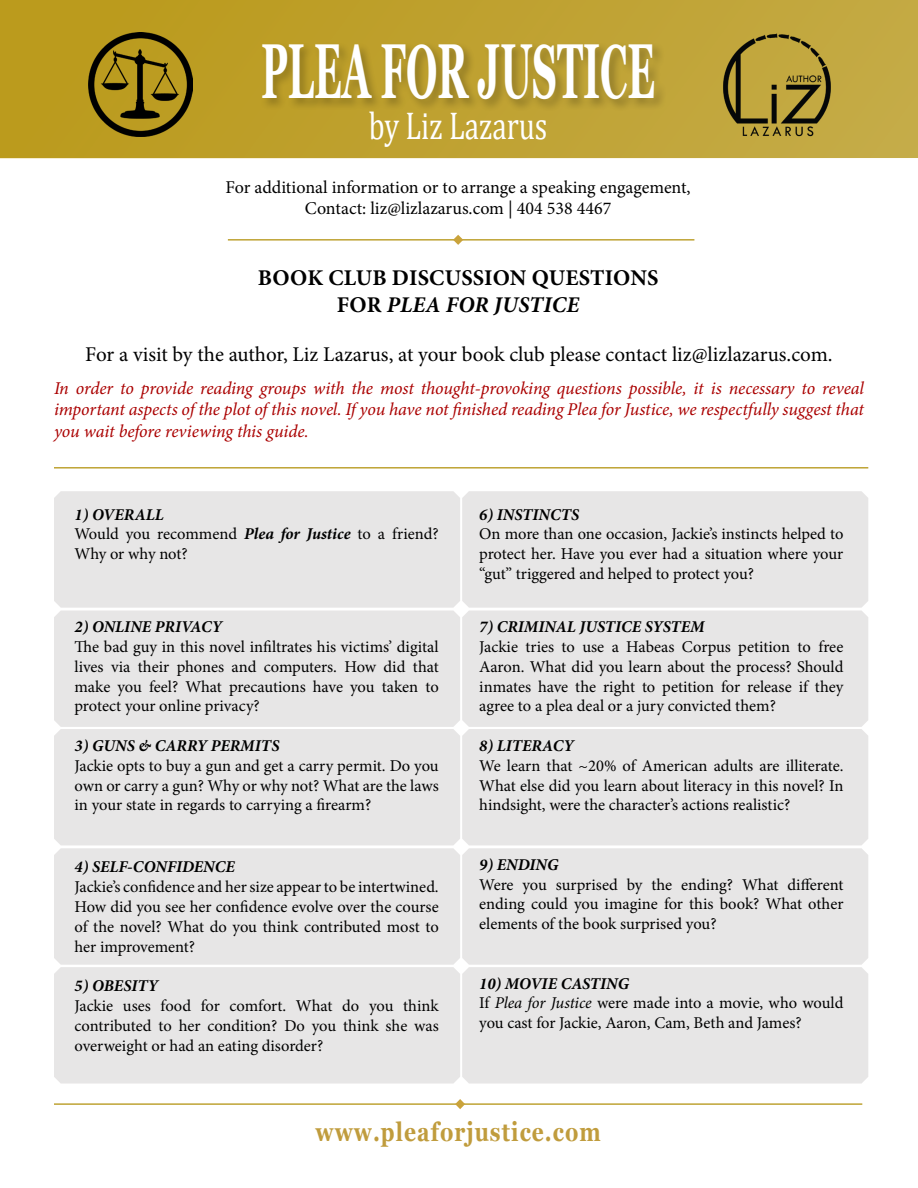
<style>
.page{position:relative;width:918px;height:1188px;background:#fff}
.page>*{position:absolute;margin:0;border:0;box-sizing:border-box;transform-origin:0 0}
.t1{font:700 78px "Georgia";color:#fff;scale:.49 1}
.t2{font:39px "Cambria";color:#fff;scale:.75 1}
.t3{font:700 26.25px "Georgia";letter-spacing:.05em;color:#c09c3d;scale:.8 1}
.t4{font:700 22.5px "Minion Pro";letter-spacing:.01em;color:#000}
.t5{font:italic 700 22.5px "Minion Pro";letter-spacing:.01em;color:#000}
.t6{font:21px "Minion Pro";color:#000}
.t7{font:italic 18px/21.6px "Minion Pro";letter-spacing:-.005em;color:#a00;text-align:justify}
.t8{font:18px "Minion Pro";color:#000}
.t9{font:16.5px/19.8px "Minion Pro";letter-spacing:-.005em;color:#000;text-align:justify}
.t10{font:italic 700 16.5px "Minion Pro";color:#000}
.s1{font-size:76.5px}
.s2{font-style:normal}
.s3{font-weight:700;font-style:italic}
.s4{font-style:italic}
</style>
<div class="page">
<div style="left:54px;top:491px;width:406px;height:117px;background:#e7e6e6"></div>
<div style="left:462px;top:491px;width:406px;height:117px;background:#e7e6e6"></div>
<div style="left:54px;top:610px;width:406px;height:117px;background:#e7e6e6"></div>
<div style="left:462px;top:610px;width:406px;height:117px;background:#e7e6e6"></div>
<div style="left:54px;top:729px;width:406px;height:116px;background:#e7e6e6"></div>
<div style="left:462px;top:729px;width:406px;height:116px;background:#e7e6e6"></div>
<div style="left:54px;top:848px;width:406px;height:117px;background:#e7e6e6"></div>
<div style="left:462px;top:848px;width:406px;height:117px;background:#e7e6e6"></div>
<div style="left:54px;top:967px;width:406px;height:117px;background:#e7e6e6"></div>
<div style="left:462px;top:967px;width:406px;height:117px;background:#e7e6e6"></div>
<div style="left:0;top:0;width:918px;height:158px;background:linear-gradient(to right,#b9991a,#c4aa46)"></div>
<div style="left:260px;top:41px;width:406px;height:71px;background:#000;opacity:.25"></div>
<img style="left:89px;top:33px;width:104px;height:103px">
<img style="left:719px;top:26px;width:117px;height:117px">
<hr style="left:228px;top:239px;width:466px;height:2px;background:#ae8c00">
<hr style="left:54px;top:467px;width:814px;height:2px;background:#ae8c00">
<hr style="left:54px;top:1103px;width:808px;height:2px;background:#ae8c00">
<svg style="left:453px;top:235px;width:10px;height:10px"></svg>
<svg style="left:455px;top:1099px;width:10px;height:10px"></svg>
<p class="t1" style="left:261px;top:13px;width:805px">PLEA F<span class="s1">O</span>R JU<span class="s1">S</span>TI<span class="s1">C</span>E</p>
<p class="t2" style="left:369px;top:102px;width:240px">by Liz Lazarus</p>
<p class="t8" style="left:226px;top:175px;width:467px">For additional information or to arrange a speaking engagement,</p>
<p class="t8" style="left:305px;top:196px;width:308px">Contact: liz@lizlazarus.com | 404 538 4467</p>
<p class="t4" style="left:258px;top:262px;width:402px">BOOK CLUB DISCUSSION QUESTIONS</p>
<p class="t5" style="left:337px;top:289px;width:244px"><span class="s2">FOR</span> PLEA FOR JUSTICE</p>
<p class="t6" style="left:85px;top:341px;width:749px">For a visit by the author, Liz Lazarus, at your book club please contact liz@lizlazarus.com.</p>
<p class="t7" style="left:54px;top:377px;width:812px">In order to provide reading groups with the most thought-provoking questions possible, it is necessary to reveal important aspects of the plot of this novel. If you have not finished reading Plea for Justice, we respectfully suggest that you wait before reviewing this guide.</p>
<p class="t10" style="left:75px;top:503px;width:91px">1) OVERALL</p>
<p class="t9" style="left:75px;top:524px;width:366px">Would you recommend <span class="s3">Plea for Justice</span> to a friend?<br>Why or why not?</p>
<p class="t10" style="left:75px;top:615px;width:149px">2) ONLINE PRIVACY</p>
<p class="t9" style="left:75px;top:637px;width:366px">The bad guy in this novel infiltrates his victims’ digital lives via their phones and computers. How did that make you feel? What precautions have you taken to protect your online privacy?</p>
<p class="t10" style="left:75px;top:734px;width:206px">3) GUNS &amp; CARRY PERMITS</p>
<p class="t9" style="left:75px;top:756px;width:366px">Jackie opts to buy a gun and get a carry permit. Do you own or carry a gun? Why or why not? What are the laws in your state in regards to carrying a firearm?</p>
<p class="t10" style="left:75px;top:855px;width:162px">4) SELF-CONFIDENCE</p>
<p class="t9" style="left:75px;top:877px;width:366px">Jackie’s confidence and her size appear to be intertwined.<br>How did you see her confidence evolve over the course of the novel? What do you think contributed most to her improvement?</p>
<p class="t10" style="left:75px;top:974px;width:85px">5) OBESITY</p>
<p class="t9" style="left:75px;top:996px;width:366px">Jackie uses food for comfort. What do you think contributed to her condition? Do you think she was overweight or had an eating disorder?</p>
<p class="t10" style="left:479px;top:503px;width:102px">6) INSTINCTS</p>
<p class="t9" style="left:479px;top:524px;width:366px">On more than one occasion, Jackie’s instincts helped to protect her. Have you ever had a situation where your “gut” triggered and helped to protect you?</p>
<p class="t10" style="left:479px;top:615px;width:227px">7) CRIMINAL JUSTICE SYSTEM</p>
<p class="t9" style="left:479px;top:637px;width:366px">Jackie tries to use a Habeas Corpus petition to free Aaron. What did you learn about the process? Should inmates have the right to petition for release if they agree to a plea deal or a jury convicted them?</p>
<p class="t10" style="left:479px;top:734px;width:96px">8) LITERACY</p>
<p class="t9" style="left:479px;top:756px;width:366px">We learn that ~20% of American adults are illiterate.<br>What else did you learn about literacy in this novel? In hindsight, were the character’s actions realistic?</p>
<p class="t10" style="left:479px;top:853px;width:81px">9) ENDING</p>
<p class="t9" style="left:479px;top:874px;width:366px">Were you surprised by the ending? What different ending could you imagine for this book? What other elements of the book surprised you?</p>
<p class="t10" style="left:479px;top:972px;width:152px">10) MOVIE CASTING</p>
<p class="t9" style="left:479px;top:993px;width:366px">If <span class="s4">Plea for Justice</span> were made into a movie, who would you cast for Jackie, Aaron, Cam, Beth and James?</p>
<p class="t3" style="left:316px;top:1112px;width:358px">www.pleaforjustice.com</p>
</div>
